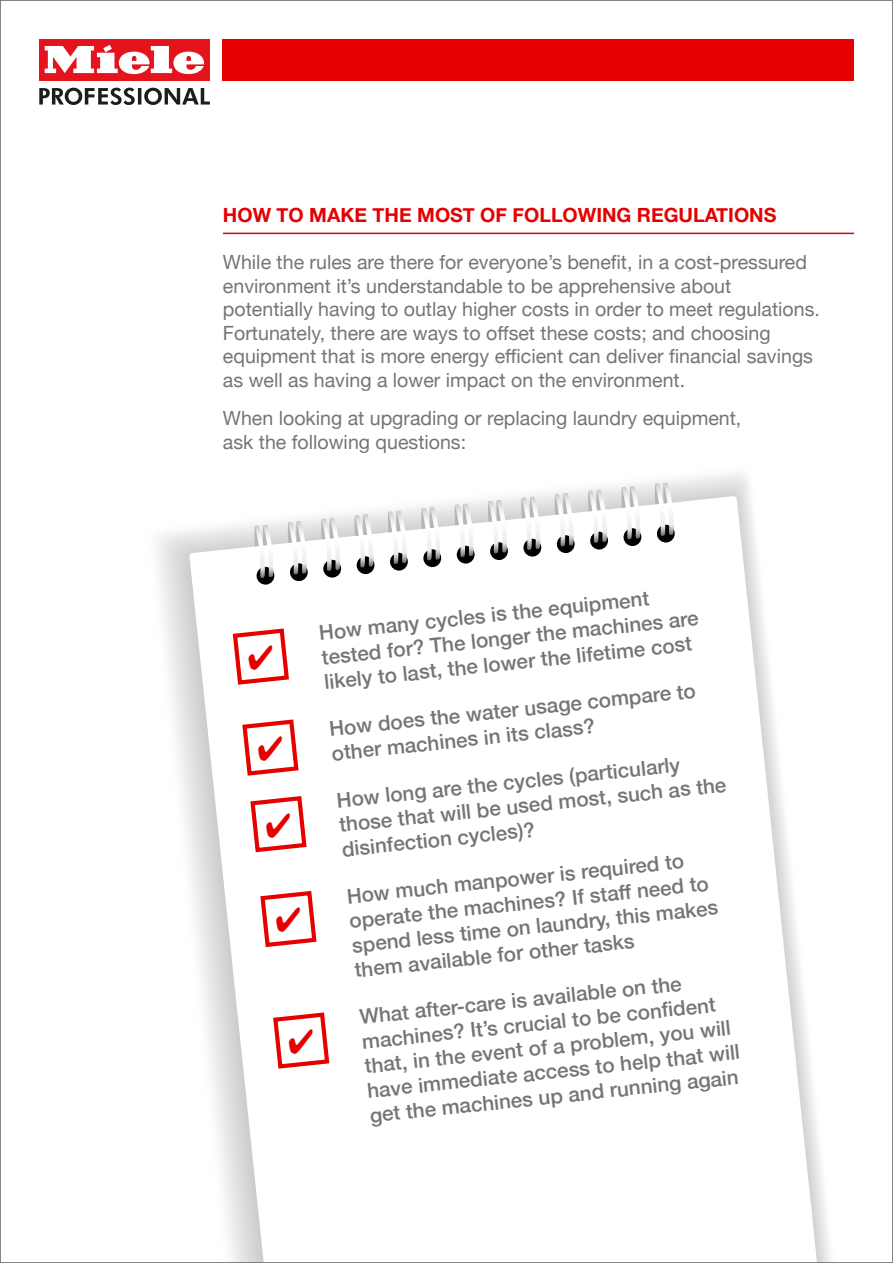
<style>
.page{position:relative;width:893px;height:1263px;background:#fff}
.page>*{position:absolute;margin:0;border:0;box-sizing:border-box;transform-origin:0 0}
.t1{font:500 20.55px/24.8px "Helvetica Neue";color:#757575}
.t2{font:19.5px/23.5px "Helvetica Neue";color:#757575}
.t3{font:700 19.5px "Helvetica Neue";color:#e60000}
</style>
<div class="page">
<svg style="left:39px;top:88px;width:171px;height:17px"></svg>
<div style="left:39px;top:39px;width:171px;height:42px;background:#e4141d"></div>
<svg style="left:45px;top:45px;width:159px;height:29px"></svg>
<div style="left:223px;top:39px;width:631px;height:42px;background:#e60000"></div>
<hr style="left:223px;top:233px;width:631px;height:1px;background:#e60000">
<svg style="left:189px;top:496px;width:633px;height:765px"></svg>
<svg style="left:254px;top:525px;width:21px;height:60px"></svg>
<svg style="left:288px;top:521px;width:20px;height:61px"></svg>
<svg style="left:321px;top:518px;width:21px;height:60px"></svg>
<svg style="left:354px;top:514px;width:21px;height:60px"></svg>
<svg style="left:388px;top:511px;width:20px;height:60px"></svg>
<svg style="left:421px;top:507px;width:21px;height:60px"></svg>
<svg style="left:455px;top:504px;width:20px;height:60px"></svg>
<svg style="left:488px;top:500px;width:20px;height:60px"></svg>
<svg style="left:521px;top:497px;width:21px;height:60px"></svg>
<svg style="left:555px;top:493px;width:20px;height:60px"></svg>
<svg style="left:588px;top:490px;width:20px;height:60px"></svg>
<svg style="left:621px;top:486px;width:21px;height:60px"></svg>
<svg style="left:655px;top:483px;width:20px;height:60px"></svg>
<div style="left:233px;top:629px;width:56px;height:55px;border:4px solid #e60000;border-radius:5px"></div>
<div style="left:243px;top:720px;width:55px;height:55px;border:4px solid #e60000;border-radius:5px"></div>
<div style="left:251px;top:796px;width:55px;height:56px;border:4px solid #e60000;border-radius:5px"></div>
<div style="left:261px;top:891px;width:55px;height:56px;border:4px solid #e60000;border-radius:5px"></div>
<div style="left:273px;top:1013px;width:56px;height:55px;border:4px solid #e60000;border-radius:5px"></div>
<svg style="left:248px;top:645px;width:26px;height:25px"></svg>
<svg style="left:257px;top:736px;width:27px;height:25px"></svg>
<svg style="left:265px;top:812px;width:27px;height:26px"></svg>
<svg style="left:275px;top:907px;width:27px;height:25px"></svg>
<svg style="left:288px;top:1029px;width:27px;height:25px"></svg>
<p class="t3" style="left:223px;top:200px;width:555px">HOW TO MAKE THE MOST OF FOLLOWING REGULATIONS</p>
<p class="t2" style="left:223px;top:251px;width:598px">While the rules are there for everyone’s benefit, in a cost-pressured environment it’s understandable to be apprehensive about potentially having to outlay higher costs in order to meet regulations.<br>Fortunately, there are ways to offset these costs; and choosing equipment that is more energy efficient can deliver financial savings as well as having a lower impact on the environment.</p>
<p class="t2" style="left:223px;top:407px;width:520px">When looking at upgrading or replacing laundry equipment, ask the following questions:</p>
<p class="t1" style="left:318px;top:619px;width:380px;rotate:-6deg">How many cycles is the equipment tested for? The longer the machines are likely to last, the lower the lifetime cost</p>
<p class="t1" style="left:328px;top:715px;width:370px;rotate:-6deg">How does the water usage compare to other machines in its class?</p>
<p class="t1" style="left:335px;top:786px;width:390px;rotate:-6deg">How long are the cycles (particularly those that will be used most, such as the disinfection cycles)?</p>
<p class="t1" style="left:345px;top:882px;width:369px;rotate:-6deg">How much manpower is required to operate the machines? If staff need to spend less time on laundry, this makes them available for other tasks</p>
<p class="t1" style="left:358px;top:1003px;width:376px;rotate:-6deg">What after-care is available on the machines? It’s crucial to be confi dent that, in the event of a problem, you will have immediate access to help that will get the machines up and running again</p>
</div>
